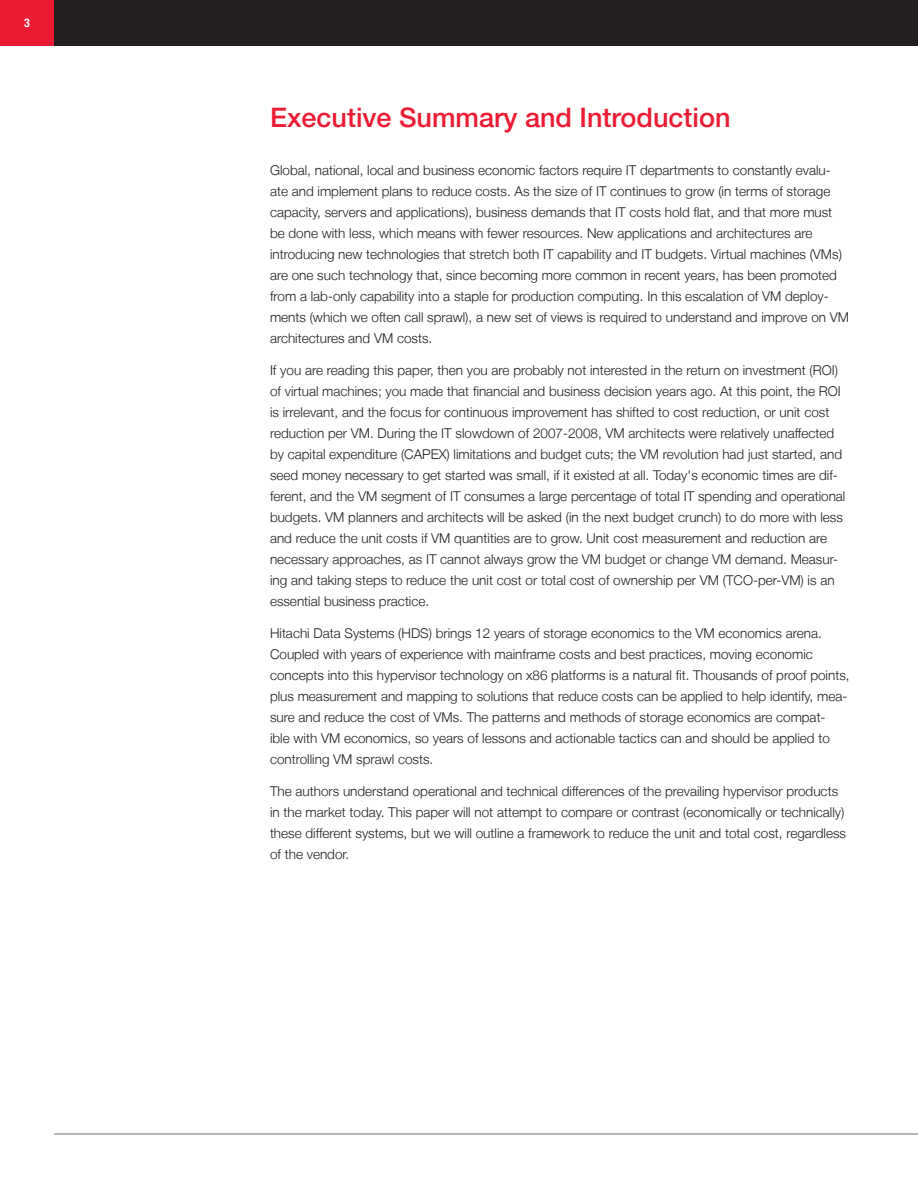
<style>
.page{position:relative;width:918px;height:1188px;background:#fff}
.page>*{position:absolute;margin:0;border:0;box-sizing:border-box;transform-origin:0 0}
.t1{font:500 27px "Helvetica Neue LT Std";color:#ed1a33}
.t2{font:300 13.5px/21px "Helvetica Neue LT";color:#231f20}
.t3{font:700 condensed 12px "Helvetica Neue LT Std";color:#fff}
</style>
<div class="page">
<hr style="left:54px;top:1134px;width:864px;height:1px;background:#6c6d70">
<div style="left:54px;top:0;width:864px;height:46px;background:#231f20"></div>
<div style="left:0;top:0;width:54px;height:46px;background:#ed1a33"></div>
<p class="t3" style="left:24px;top:16px;width:7px">3</p>
<h1 class="t1" style="left:270px;top:102px;width:462px">Executive Summary and Introduction</h1>
<p class="t2" style="left:270px;top:160px;width:581px">Global, national, local and business economic factors require IT departments to constantly evalu&shy;ate and implement plans to reduce costs. As the size of IT continues to grow (in terms of storage capacity, servers and applications), business demands that IT costs hold flat, and that more must be done with less, which means with fewer resources. New applications and architectures are introducing new technologies that stretch both IT capability and IT budgets. Virtual machines (VMs) are one such technology that, since becoming more common in recent years, has been promoted from a lab-only capability into a staple for production computing. In this escalation of VM deploy&shy;ments (which we often call sprawl), a new set of views is required to understand and improve on VM architectures and VM costs.</p>
<p class="t2" style="left:270px;top:360px;width:577px">If you are reading this paper, then you are probably not interested in the return on investment (ROI) of virtual machines; you made that financial and business decision years ago. At this point, the ROI is irrelevant, and the focus for continuous improvement has shifted to cost reduction, or unit cost reduction per VM. During the IT slowdown of 2007-2008, VM architects were relatively unaffected by capital expenditure (CAPEX) limitations and budget cuts; the VM revolution had just started, and seed money necessary to get started was small, if it existed at all. Today's economic times are dif&shy;ferent, and the VM segment of IT consumes a large percentage of total IT spending and operational budgets. VM planners and architects will be asked (in the next budget crunch) to do more with less and reduce the unit costs if VM quantities are to grow. Unit cost measurement and reduction are necessary approaches, as IT cannot always grow the VM budget or change VM demand. Measur&shy;ing and taking steps to reduce the unit cost or total cost of ownership per VM (TCO-per-VM) is an essential business practice.</p>
<p class="t2" style="left:270px;top:622px;width:581px">Hitachi Data Systems (HDS) brings 12 years of storage economics to the VM economics arena.<br>Coupled with years of experience with mainframe costs and best practices, moving economic concepts into this hypervisor technology on x86 platforms is a natural fit. Thousands of proof points, plus measurement and mapping to solutions that reduce costs can be applied to help identify, mea&shy;sure and reduce the cost of VMs. The patterns and methods of storage economics are compat-<br>ible with VM economics, so years of lessons and actionable tactics can and should be applied to controlling VM sprawl costs.</p>
<p class="t2" style="left:270px;top:780px;width:578px">The authors understand operational and technical differences of the prevailing hypervisor products in the market today. This paper will not attempt to compare or contrast (economically or technically) these different systems, but we will outline a framework to reduce the unit and total cost, regardless of the vendor.</p>
</div>
